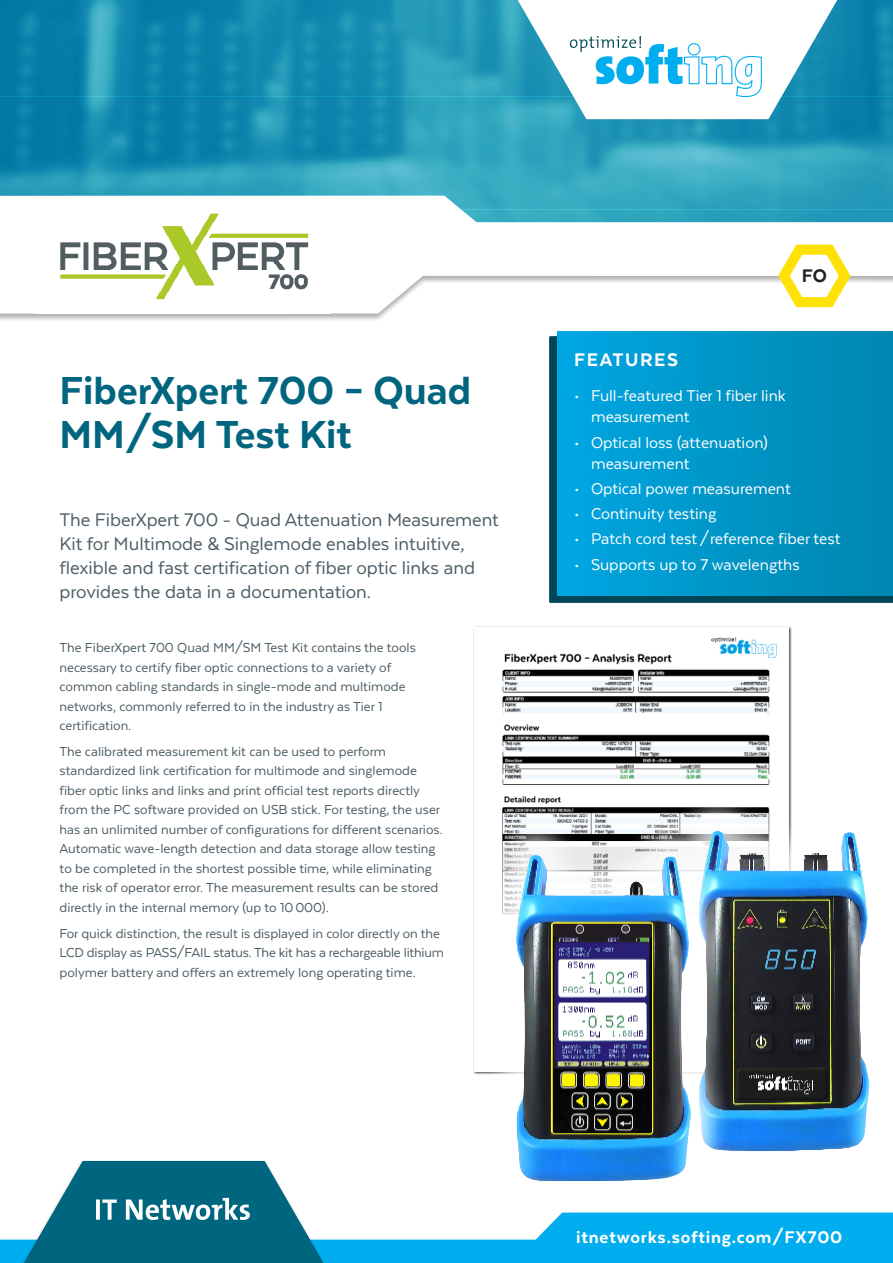
<style>
.page{position:relative;width:893px;height:1263px;background:#fff}
.page>*{position:absolute;margin:0;border:0;box-sizing:border-box;transform-origin:0 0}
.general_text{font:800 45px/43.5px "Texta";color:#00657e}
.Paragraph_Style_10{font:21px/24px "Texta";color:#4c5c65}
.general_text-2{font:800 21px "Texta";letter-spacing:.075em;color:#fff}
.Produkt_Intro{font:800 21px "Texta";color:#231f20}
.general_text-3{font:800 19.5px "Texta";letter-spacing:.04em;color:#fff}
.t1{font:18px/21px "Texta";color:#fff}
.Paragraph_Style_10-2{font:15px/19.5px "Texta";color:#4c5c65}
</style>
<div class="page">
<img style="left:0;top:0;width:893px;height:195px">
<div style="left:0;top:195px;width:893px;height:128px;background:#231f20;opacity:.35"></div>
<svg style="left:0;top:196px;width:893px;height:118px"></svg>
<svg style="left:772px;top:236px;width:84px;height:76px"></svg>
<div style="left:550px;top:336px;width:343px;height:267px;background:#004656"></div>
<div style="left:557px;top:332px;width:336px;height:263px;background:linear-gradient(to right,#00a7e2,#0086af)"></div>
<img style="left:502px;top:637px;width:275px;height:148px">
<img style="left:694px;top:758px;width:176px;height:393px">
<div style="left:475px;top:815px;width:256px;height:406px;background:#fff;opacity:.75"></div>
<img style="left:473px;top:787px;width:227px;height:425px">
<svg style="left:518px;top:0;width:319px;height:119px"></svg>
<svg style="left:0;top:1212px;width:893px;height:51px;fill:#00aeef"></svg>
<div style="left:12px;top:1160px;width:323px;height:103px;background:#231f20;opacity:.35"></div>
<svg style="left:24px;top:1161px;width:300px;height:102px"></svg>
<img style="left:36px;top:200px;width:295px;height:113px">
<p class="general_text" style="left:60px;top:368px;width:413px">FiberXpert 700 – Quad<br>MM/SM Test Kit</p>
<p class="Paragraph_Style_10" style="left:60px;top:507px;width:441px">The FiberXpert 700 - Quad Attenuation Measurement Kit for Multimode &amp; Singlemode enables intuitive, flexible and fast certification of fiber optic links and provides the data in a documentation.</p>
<p class="Paragraph_Style_10-2" style="left:60px;top:638px;width:358px">The FiberXpert 700 Quad MM/SM Test Kit contains the tools necessary to certify fiber optic connections to a variety of common cabling standards in single-mode and multimode networks, commonly referred to in the industry as Tier 1 certification.</p>
<p class="Paragraph_Style_10-2" style="left:60px;top:741px;width:385px">The calibrated measurement kit can be used to perform standardized link certification for multimode and singlemode fiber optic links and links and print official test reports directly from the PC software provided on USB stick. For testing, the user has an unlimited number of configurations for different scenarios.<br>Automatic wave-length detection and data storage allow testing to be completed in the shortest possible time, while eliminating the risk of operator error. The measurement results can be stored directly in the internal memory (up to 10000).</p>
<p class="Paragraph_Style_10-2" style="left:60px;top:923px;width:386px">For quick distinction, the result is displayed in color directly on the<br>LCD display as PASS/FAIL status. The kit has a rechargeable lithium polymer battery and offers an extremely long operating time.</p>
<p class="Produkt_Intro" style="left:802px;top:265px;width:27px">FO</p>
<p class="general_text-2" style="left:574px;top:349px;width:106px">FEATURES</p>
<p class="t1" style="left:591px;top:385px;width:196px;text-indent:-17px">• Full-featured Tier 1 fiber link measurement</p>
<p class="t1" style="left:591px;top:432px;width:178px;text-indent:-17px">• Optical loss (attenuation) measurement</p>
<p class="t1" style="left:574px;top:478px;width:218px">• Optical power measurement</p>
<p class="t1" style="left:574px;top:503px;width:144px">• Continuity testing</p>
<p class="t1" style="left:574px;top:528px;width:268px">• Patch cord test / reference fiber test</p>
<p class="t1" style="left:574px;top:554px;width:227px">• Supports up to 7 wavelengths</p>
<p class="general_text-3" style="left:576px;top:1227px;width:268px">itnetworks.softing.com/FX700</p>
</div>
